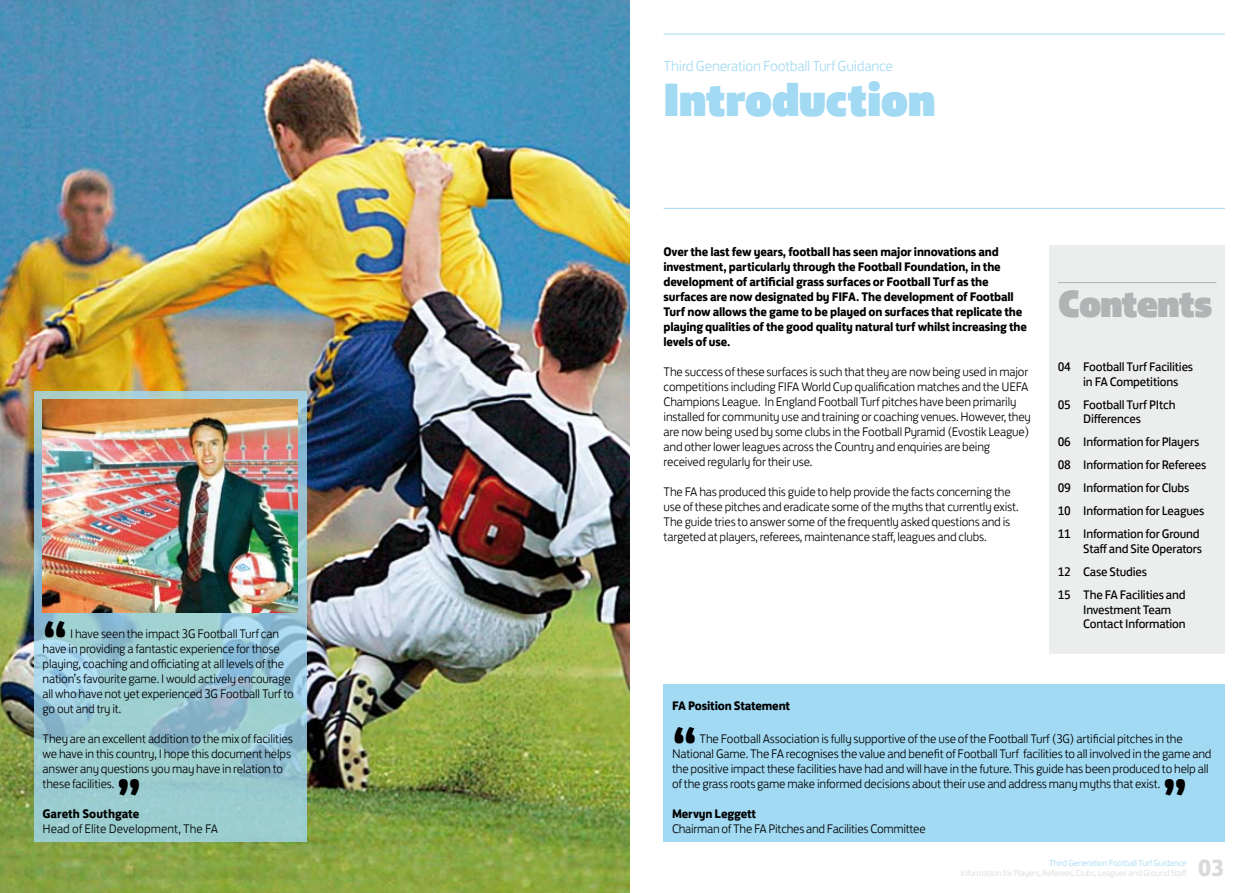
<style>
.page{position:relative;width:1259px;height:893px;background:#fff}
.page>*{position:absolute;margin:0;border:0;box-sizing:border-box;transform-origin:0 0}
.t1{font:48px "FS Jack Poster";letter-spacing:-.015em;color:#a2daf3}
.t2{font:39px "FS Jack Poster";letter-spacing:-.03em;color:#b1b3b4}
.t3{font:39px "FS Jack Poster";color:#000}
.t4{font:700 24px "FS Jack";color:#d9dadb}
.t5{font:300 15px "FS Jack";letter-spacing:-.015em;color:#a2daf3}
.t6{font:300 12.75px/15px "FS Jack";letter-spacing:-.015em;color:#000}
.t7{font:700 12.75px/15px "FS Jack";letter-spacing:-.015em;color:#000}
.t8{font:12.75px/23.1px "FS Jack";letter-spacing:-.015em;color:#000}
.t9{font:300 9px "FS Jack";letter-spacing:-.015em;color:#d9dadb}
.t10{font:300 9px "FS Jack";letter-spacing:-.015em;color:#a2daf3}
</style>
<div class="page">
<hr style="left:663px;top:34px;width:562px;height:1px;background:#a2daf3">
<hr style="left:663px;top:208px;width:562px;height:1px;background:#a2daf3">
<img style="left:0;top:0;width:629px;height:893px">
<svg style="left:34px;top:391px;width:272px;height:451px;background:#9ac8d1"></svg>
<div style="left:663px;top:685px;width:562px;height:157px;background:#a2daf3"></div>
<img style="left:43px;top:400px;width:255px;height:212px">
<div style="left:1049px;top:245px;width:176px;height:408px;background:#eceded"></div>
<hr style="left:1057px;top:282px;width:159px;height:1px;background:#b1b3b4">
<h2 class="t3" style="left:43px;top:604px;width:27px">“</h2>
<p class="t6" style="left:43px;top:625px;width:253px;text-indent:28px">I have seen the impact 3G Football Turf can have in providing a fantastic experience for those playing, coaching and officiating at all levels of the nation’s favourite game. I would actively encourage all who have not yet experienced 3G Football Turf to go out and try it.</p>
<p class="t6" style="left:43px;top:730px;width:252px">They are an excellent addition to the mix of facilities we have in this country, I hope this document helps answer any questions you may have in relation to these facilities.</p>
<p class="t7" style="left:43px;top:805px;width:98px">Gareth Southgate</p>
<h2 class="t3" style="left:116px;top:762px;width:27px">”</h2>
<p class="t6" style="left:43px;top:820px;width:176px">H ead of Elite Development, The FA</p>
<p class="t5" style="left:663px;top:54px;width:231px">Third Generation Football Turf Guidance</p>
<h1 class="t1" style="left:663px;top:58px;width:273px">Introduction</h1>
<p class="t7" style="left:663px;top:243px;width:339px">Over the last few years, football has seen major innovations and investment, particularly through the Football Foundation, in the development of artificial grass surfaces or Football Turf as the surfaces are now designated by FIFA</p>
<p class="t7" style="left:663px;top:288px;width:365px;text-indent:193px">. The development of Football Turf now allows the game to be played on surfaces that replicate the playing qualities of the good quality natural turf whilst increasing the levels of use.</p>
<p class="t6" style="left:663px;top:363px;width:369px">The success of these surfaces is such that they are now being used in major competitions including FIFA World Cup qualification matches and the UEFA Champions League. In England Football Turf pitches have been primarily installed for community use and training or coaching venues. However, they are now being used by some clubs in the Football Pyramid (Evostik League) and other lower leagues across the Country and enquiries are being received regularly for their use.</p>
<p class="t6" style="left:663px;top:483px;width:356px">The FA has produced this guide to help provide the facts concerning the use of these pitches and eradicate some of the myths that currently exist.<br>The guide tries to answer some of the frequently asked questions and is targeted at players, referees, maintenance staff, leagues and clubs.</p>
<h2 class="t2" style="left:1057px;top:270px;width:156px">Contents</h2>
<p class="t8" style="left:1083px;top:358px;width:111px;line-height:15px;text-indent:-26px">04 Football Turf Facilities in FA Competitions</p>
<p class="t8" style="left:1083px;top:396px;width:94px;line-height:14.5px;text-indent:-26px">05 Football Turf PItch<br>Differences</p>
<p class="t8" style="left:1057px;top:429px;width:150px">06 Information for Players<br>08 Information for Referees<br>09 Information for Clubs<br>10 Information for Leagues<br>11 Information for Ground</p>
<p class="t8" style="left:1057px;top:536px;width:146px;text-indent:26px">Staff and Site Operators<br>12 Case Studies<br>15 The FA Facilities and</p>
<p class="t8" style="left:1083px;top:601px;width:104px;line-height:14.5px">Investment Team<br>Contact Information</p>
<p class="t7" style="left:672px;top:698px;width:120px">FA Position Statement</p>
<h2 class="t3" style="left:672px;top:710px;width:27px">“</h2>
<p class="t6" style="left:672px;top:730px;width:541px;text-indent:28px">The Football Association is fully supportive of the use of the Football Turf (3G) artificial pitches in the National Game. The FA recognises the value and benefit of Football Turf facilities to all involved in the game and the positive impact these facilities have had and will have in the future. This guide has been produced to help all of the grass roots game make informed decisions about their use and address many myths that exist.</p>
<p class="t7" style="left:672px;top:806px;width:86px">Mervyn Leggett</p>
<h2 class="t3" style="left:1162px;top:762px;width:27px">”</h2>
<p class="t6" style="left:672px;top:820px;width:255px">Chairman of The FA Pitches and Facilities Committee</p>
<p class="t10" style="left:1049px;top:855px;width:139px">Third Generation Football Turf Guidance</p>
<p class="t9" style="left:960px;top:866px;width:228px">Information for Players, Referees, Clubs, Leagues and Ground Staff</p>
<h3 class="t4" style="left:1197px;top:848px;width:29px">03</h3>
</div>
